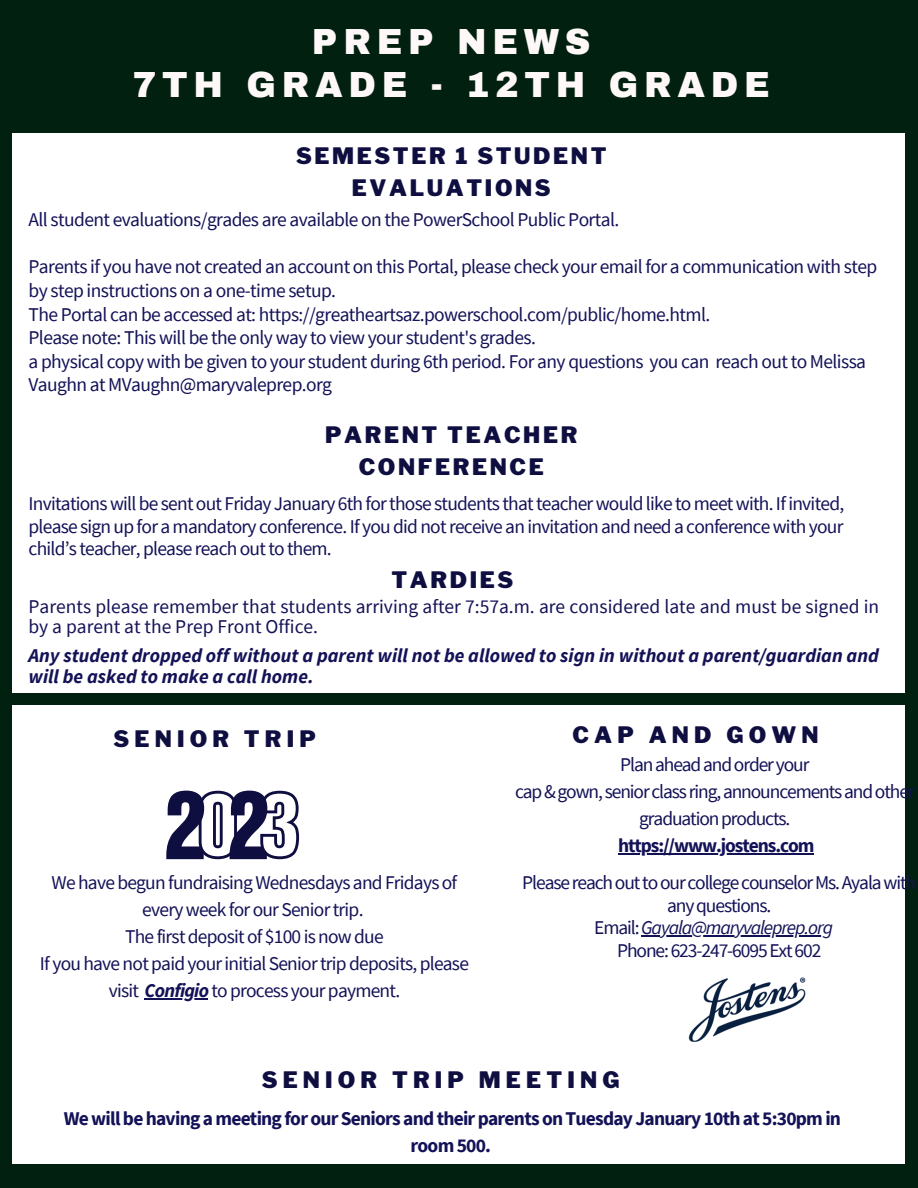
<style>
.page{position:relative;width:918px;height:1188px;background:#01200f}
.page>*{position:absolute;margin:0;border:0;box-sizing:border-box;transform-origin:0 0}
.t1{font:900 35.55px/42.8px "Archivo";letter-spacing:.16em;color:#fff8f8;text-align:center}
.t2{font:900 22.5px/31.5px "Libre Franklin";letter-spacing:.115em;color:#0f0e40;text-align:center}
.t3{font:900 22.5px "Libre Franklin";letter-spacing:.23em;color:#0f0e40}
.t4{font:19.5px/23.7px "Source Sans Pro";letter-spacing:-.03em;color:#141257;text-align:center}
.t5{font:19.5px/22.5px "Source Sans Pro";letter-spacing:-.055em;color:#141257;text-align:center}
.t6{font:19.5px/20.2px "Source Sans Pro";color:#141257}
.t7{font:700 19.5px/27px "Source Sans Pro";letter-spacing:-.04em;color:#141257;text-align:center}
.t8{font:italic 700 19.5px/20.2px "Source Sans Pro";color:#141257}
.s1{font-weight:700;font-style:italic}
.s2{font-style:italic}
</style>
<div class="page">
<div style="left:13px;top:133px;width:892px;height:560px;background:#fff"></div>
<div style="left:13px;top:705px;width:892px;height:459px;background:#fff"></div>
<svg style="left:166px;top:791px;width:133px;height:68px"></svg>
<img style="left:688px;top:977px;width:118px;height:65px">
<hr style="left:145px;top:999px;width:63px;height:1px;background:#141257">
<hr style="left:618px;top:853px;width:195px;height:2px;background:#141257">
<hr style="left:641px;top:935px;width:191px;height:2px;background:#141257">
<h1 class="t1" style="left:133px;top:21px;width:639px">PREP NEWS<br>7TH GRADE - 12TH GRADE</h1>
<p class="t2" style="left:296px;top:141px;width:312px">SEMESTER 1 STUDENT<br>EVALUATIONS</p>
<p class="t4" style="left:29px;top:207px;width:592px">All student evaluations/grades are available on the PowerSchool Public Portal.</p>
<p class="t4" style="left:29px;top:255px;width:850px;text-align:left">Parents if you have not created an account on this Portal, please check your email for a communication with step by step instructions on a one-time setup.<br>The Portal can be accessed at: https://greatheartsaz.powerschool.com/public/home.html.<br>Please note: This will be the only way to view your student's grades.<br>a physical copy with be given to your student during 6th period. For any questions you can reach out to Melissa Vaughn at MVaughn@maryvaleprep.org</p>
<p class="t2" style="left:325px;top:419px;width:254px">PARENT TEACHER<br>CONFERENCE</p>
<p class="t4" style="left:29px;top:492px;width:817px;line-height:22.5px;text-align:justify">Invitations will be sent out Friday January 6th for those students that teacher would like to meet with. If invited, please sign up for a mandatory conference. If you did not receive an invitation and need a conference with your child’s teacher, please reach out to them.</p>
<p class="t2" style="left:391px;top:564px;width:123px">TARDIES</p>
<p class="t6" style="left:29px;top:596px;width:852px">Parents please remember that students arriving after 7:57a.m. are considered late and must be signed in by a parent at the Prep Front Office.</p>
<p class="t8" style="left:29px;top:645px;width:852px">Any student dropped off without a parent will not be allowed to sign in without a parent/guardian and will be asked to make a call home.</p>
<p class="t3" style="left:114px;top:726px;width:204px">SENIOR TRIP</p>
<p class="t4" style="left:40px;top:869px;width:431px;line-height:27px">We have begun fundraising Wednesdays and Fridays of every week for our Senior trip.<br>The first deposit of $100 is now due<br>If you have not paid your initial Senior trip deposits, please visit <span class="s1">Configio</span> to process your payment.</p>
<p class="t3" style="left:573px;top:721px;width:248px">CAP AND GOWN</p>
<p class="t5" style="left:515px;top:751px;width:401px;line-height:27px">Planaheadandorderyour cap&amp;gown,seniorclassring,announcementsandother graduationproducts.</p>
<p class="t7" style="left:618px;top:832px;width:198px">https://www.jostens.com</p>
<p class="t5" style="left:522px;top:871px;width:395px">PleasereachouttoourcollegecounselorMs.Ayalawith anyquestions.<br>Email:<span class="s2">Gayala@maryvaleprep.org </span>Phone:623-247-6095Ext602</p>
<p class="t3" style="left:262px;top:1067px;width:359px">SENIOR TRIP MEETING</p>
<p class="t7" style="left:64px;top:1104px;width:779px">We will be having a meeting for our Seniors and their parents on Tuesday January 10th at 5:30pm in room 500.</p>
</div>
